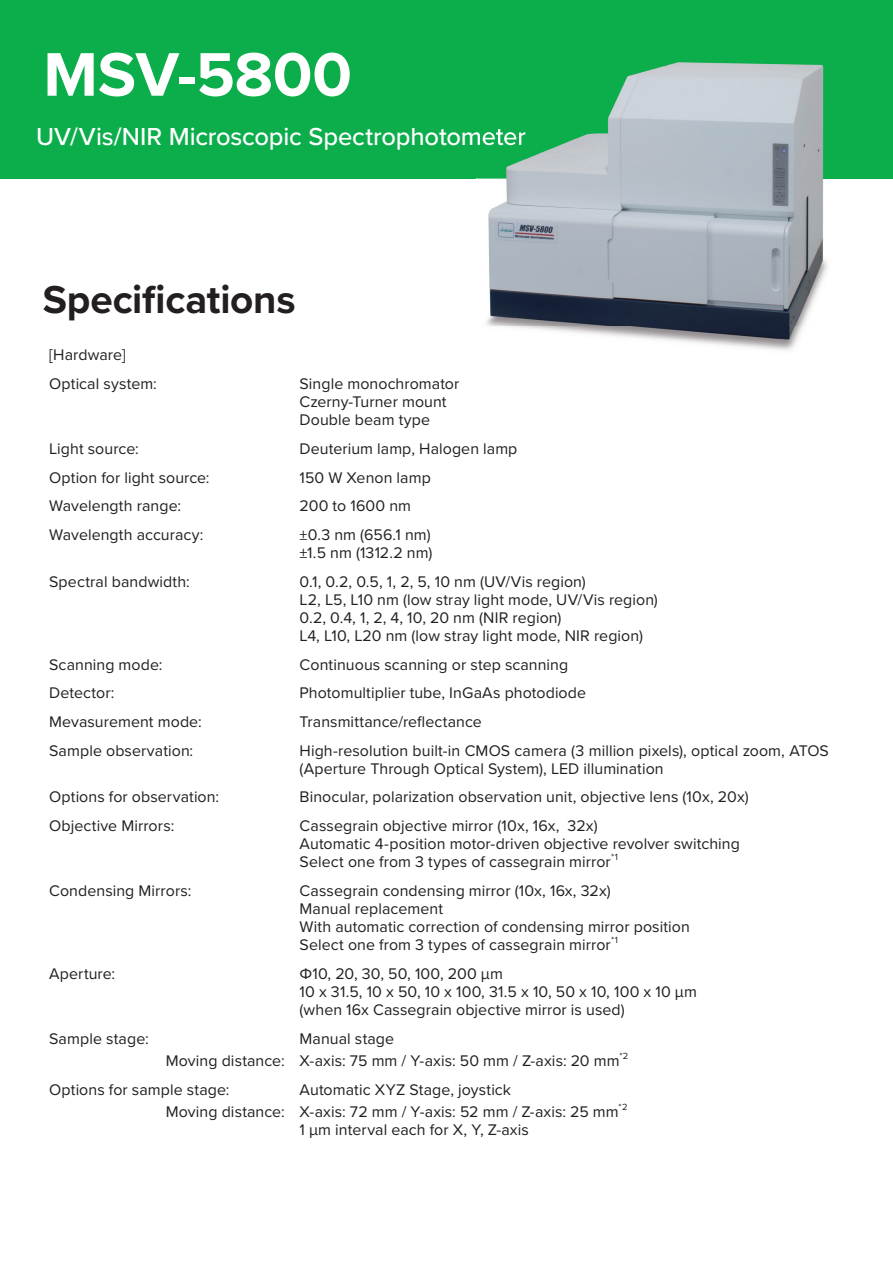
<style>
.page{position:relative;width:893px;height:1263px;background:#fff}
.page>*{position:absolute;margin:0;border:0;box-sizing:border-box;transform-origin:0 0}
.t1{font:700 63.75px "Proxima Nova";letter-spacing:-.005em;color:#fff}
.t2{font:700 40.35px "Proxima Nova";letter-spacing:-.005em;color:#231f20}
.t3{font:500 25.5px "Proxima Nova";letter-spacing:-.005em;color:#fff}
.t4{font:15.9px/18px "Proxima Nova";letter-spacing:.005em;color:#231f20}
.t5{font:9.3px "Proxima Nova";color:#231f20}
</style>
<div class="page">
<div style="left:0;top:0;width:893px;height:179px;background:#0cae4c"></div>
<img style="left:477px;top:62px;width:351px;height:289px">
<img style="left:477px;top:127px;width:49px;height:23px">
<h1 class="t1" style="left:43px;top:27px;width:310px">MSV-5800</h1>
<h3 class="t3" style="left:36px;top:117px;width:491px">UV/Vis/NIR Microscopic Spectrophotometer</h3>
<h2 class="t2" style="left:43px;top:269px;width:254px">Specifications</h2>
<p class="t4" style="left:49px;top:340px;width:109px;line-height:28.7px">[Hardware]<br>Optical system:</p>
<p class="t4" style="left:300px;top:374px;width:161px">Single monochromator<br>Czerny-Turner mount<br>Double beam type</p>
<p class="t4" style="left:49px;top:439px;width:91px">Light source:</p>
<p class="t4" style="left:300px;top:439px;width:219px">Deuterium lamp, Halogen lamp</p>
<p class="t4" style="left:49px;top:467px;width:162px">Option for light source:</p>
<p class="t4" style="left:300px;top:467px;width:133px">150 W Xenon lamp</p>
<p class="t4" style="left:49px;top:496px;width:133px">Wavelength range:</p>
<p class="t4" style="left:300px;top:496px;width:113px">200 to 1600 nm</p>
<p class="t4" style="left:49px;top:525px;width:156px">Wavelength accuracy:</p>
<p class="t4" style="left:300px;top:525px;width:134px">±0.3 nm (656.1 nm) ±1.5 nm (1312.2 nm)</p>
<p class="t4" style="left:49px;top:572px;width:142px">Spectral bandwidth:</p>
<p class="t4" style="left:300px;top:572px;width:360px">0.1, 0.2, 0.5, 1, 2, 5, 10 nm (UV/Vis region)<br>L2, L5, L10 nm (low stray light mode, UV/Vis region)<br>0.2, 0.4, 1, 2, 4, 10, 20 nm (NIR region)<br>L4, L10, L20 nm (low stray light mode, NIR region)</p>
<p class="t4" style="left:49px;top:655px;width:115px">Scanning mode:</p>
<p class="t4" style="left:300px;top:655px;width:270px">Continuous scanning or step scanning</p>
<p class="t4" style="left:49px;top:683px;width:67px">Detector:</p>
<p class="t4" style="left:300px;top:683px;width:288px">Photomultiplier tube, InGaAs photodiode</p>
<p class="t4" style="left:49px;top:712px;width:154px">Mevasurement mode:</p>
<p class="t4" style="left:300px;top:712px;width:184px">Transmittance/reflectance</p>
<p class="t4" style="left:49px;top:741px;width:146px">Sample observation:</p>
<p class="t4" style="left:300px;top:741px;width:531px">High-resolution built-in CMOS camera (3 million pixels), optical zoom, ATOS (Aperture Through Optical System), LED illumination</p>
<p class="t4" style="left:49px;top:787px;width:171px">Options for observation:</p>
<p class="t4" style="left:300px;top:787px;width:451px">Binocular, polarization observation unit, objective lens (10x, 20x)</p>
<p class="t4" style="left:49px;top:816px;width:127px">Objective Mirrors:</p>
<p class="t4" style="left:300px;top:816px;width:442px">Cassegrain objective mirror (10x, 16x, 32x)<br>Automatic 4-position motor-driven objective revolver switching<br>Select one from 3 types of cassegrain mirror</p>
<p class="t5" style="left:611px;top:850px;width:8px">*1</p>
<p class="t4" style="left:49px;top:881px;width:144px">Condensing Mirrors:</p>
<p class="t4" style="left:300px;top:881px;width:392px">Cassegrain condensing mirror (10x, 16x, 32x)<br>Manual replacement<br>With automatic correction of condensing mirror position Select one from 3 types of cassegrain mirror</p>
<p class="t5" style="left:611px;top:933px;width:8px">*1</p>
<p class="t4" style="left:49px;top:964px;width:68px">Aperture:</p>
<p class="t4" style="left:300px;top:964px;width:399px">Φ10, 20, 30, 50, 100, 200 μm<br>10 x 31.5, 10 x 50, 10 x 100, 31.5 x 10, 50 x 10, 100 x 10 μm (when 16x Cassegrain objective mirror is used)</p>
<p class="t4" style="left:49px;top:1029px;width:101px">Sample stage:</p>
<p class="t4" style="left:166px;top:1027px;width:455px;line-height:22.4px;text-indent:134px">Manual stage<br>Moving distance: X-axis: 75 mm / Y-axis: 50 mm / Z-axis: 20 mm</p>
<p class="t5" style="left:619px;top:1048px;width:10px">*2</p>
<p class="t4" style="left:49px;top:1080px;width:182px">Options for sample stage:</p>
<p class="t4" style="left:166px;top:1078px;width:454px;line-height:22.4px;text-indent:134px">Automatic XYZ Stage, joystick<br>Moving distance: X-axis: 72 mm / Y-axis: 52 mm / Z-axis: 25 mm</p>
<p class="t5" style="left:619px;top:1100px;width:10px">*2</p>
<p class="t4" style="left:300px;top:1120px;width:231px">1 μm interval each for X, Y, Z-axis</p>
</div>
